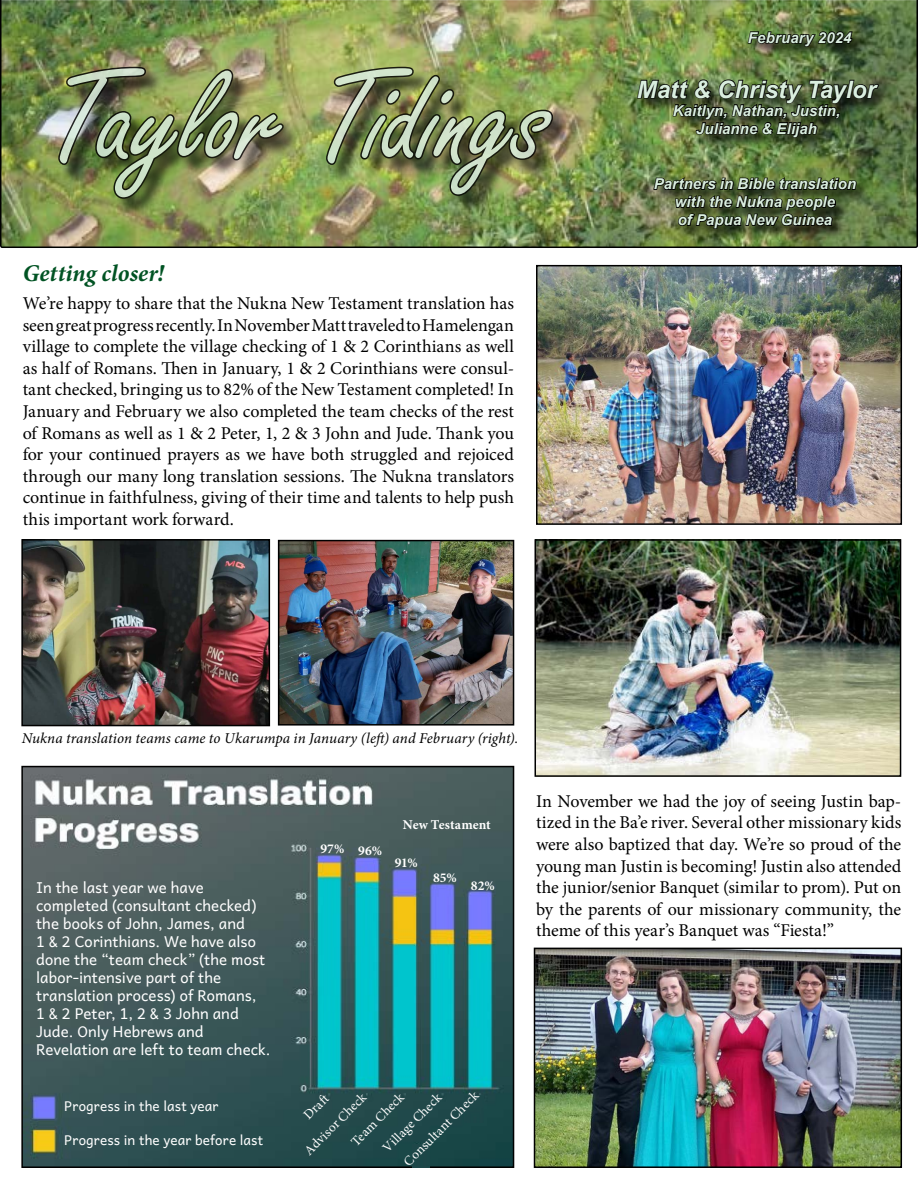
<style>
.page{position:relative;width:918px;height:1188px;background:#fff}
.page>*{position:absolute;margin:0;border:0;box-sizing:border-box;transform-origin:0 0}
.t1{font:138px "Freestyle Script";letter-spacing:-.005em;color:#daeedf}
.t2{font:italic 700 24px "Arial";letter-spacing:-.005em;color:#daeedf}
.t3{font:italic 700 24px "Minion Pro";letter-spacing:.005em;color:#005323}
.t4{font:18px/21.6px "Minion Pro";color:#000;text-align:justify}
.t5{font:15px/18px "Andika";color:#fff}
.t6{font:italic 700 15px/18px "Arial";letter-spacing:.005em;color:#daeedf;text-align:center}
.t7{font:italic 15px "Minion Pro";letter-spacing:.005em;color:#000}
.t8{font:13.5px "Minion Pro";color:#fff}
.t9{font:13.5px "Andika";letter-spacing:.01em;color:#fff}
.t10{font:700 13.5px "Minion Pro";letter-spacing:.01em;color:#fff}
</style>
<div class="page">
<img style="left:24px;top:769px;width:487px;height:396px">
<div style="left:21px;top:766px;width:493px;height:402px;border:2px solid #000"></div>
<img style="left:465px;top:1095px;width:19px;height:27px">
<img style="left:413px;top:1144px;width:17px;height:23px">
<img style="left:281px;top:543px;width:230px;height:180px">
<div style="left:278px;top:540px;width:236px;height:186px;border:2px solid #000"></div>
<img style="left:24px;top:542px;width:243px;height:181px">
<div style="left:21px;top:539px;width:249px;height:187px;border:2px solid #000"></div>
<img style="left:539px;top:268px;width:360px;height:254px">
<div style="left:536px;top:265px;width:366px;height:260px;border:2px solid #000"></div>
<img style="left:538px;top:542px;width:360px;height:232px">
<div style="left:535px;top:539px;width:366px;height:238px;border:2px solid #000"></div>
<img style="left:537px;top:951px;width:362px;height:214px">
<div style="left:534px;top:948px;width:368px;height:220px;border:2px solid #000"></div>
<img style="left:0;top:0;width:918px;height:248px">
<div style="left:653px;top:177px;width:218px;height:66px;background:#000;opacity:.75"></div>
<svg style="left:652px;top:176px;width:205px;height:54px;background:#374124"></svg>
<div style="left:61px;top:69px;width:511px;height:148px;background:#000;opacity:.75"></div>
<img style="left:57px;top:65px;width:228px;height:135px">
<img style="left:325px;top:65px;width:230px;height:132px">
<div style="left:747px;top:31px;width:119px;height:30px;background:#000;opacity:.75"></div>
<svg style="left:747px;top:30px;width:107px;height:20px;background:#313e22"></svg>
<div style="left:637px;top:78px;width:255px;height:74px;background:#000;opacity:.75"></div>
<img style="left:636px;top:70px;width:244px;height:68px">
<h1 class="t1" style="left:50px;top:44px;width:503px">Taylor Tidings</h1>
<h2 class="t3" style="left:23px;top:256px;width:143px">Getting closer!</h2>
<p class="t4" style="left:23px;top:292px;width:493px">We’re happy to share that the Nukna New Testament translation has seen great progress recently. In November Matt traveled to Hamelengan village to complete the village checking of 1 &amp; 2 Corinthians as well as half of Romans. Then in January, 1 &amp; 2 Corinthians were consul&shy;tant checked, bringing us to 82% of the New Testament completed! In January and February we also completed the team checks of the rest of Romans as well as 1 &amp; 2 Peter, 1, 2 &amp; 3 John and Jude. Thank you for your continued prayers as we have both struggled and rejoiced through our many long translation sessions. The Nukna translators continue in faithfulness, giving of their time and talents to help push this important work forward.</p>
<p class="t7" style="left:22px;top:728px;width:498px">Nukna translation teams came to Ukarumpa in January (left) and February (right).</p>
<p class="t6" style="left:748px;top:29px;width:105px">February 2024</p>
<h2 class="t2" style="left:637px;top:73px;width:241px">Matt &amp; Christy Taylor</h2>
<p class="t6" style="left:673px;top:102px;width:169px">Kaitlyn, Nathan, Justin,<br>Julianne &amp; Elijah</p>
<p class="t6" style="left:654px;top:175px;width:204px">Partners in Bible translation with the Nukna people<br>of Papua New Guinea</p>
<p class="t5" style="left:36px;top:879px;width:236px">In the last year we have completed (consultant checked) the books of John, James, and<br>1 &amp; 2 Corinthians. We have also done the “team check” (the most labor-intensive part of the translation process) of Romans,<br>1 &amp; 2 Peter, 1, 2 &amp; 3 John and<br>Jude. Only Hebrews and<br>Revelation are left to team check.</p>
<p class="t9" style="left:64px;top:1099px;width:156px">Progress in the last year</p>
<p class="t9" style="left:64px;top:1132px;width:201px">Progress in the year before last</p>
<p class="t10" style="left:320px;top:839px;width:26px">97%</p>
<p class="t10" style="left:358px;top:841px;width:25px">96%</p>
<p class="t10" style="left:403px;top:815px;width:89px">New Testament</p>
<p class="t10" style="left:395px;top:853px;width:24px">91%</p>
<p class="t10" style="left:433px;top:868px;width:25px">85%</p>
<p class="t10" style="left:471px;top:876px;width:25px">82%</p>
<p class="t8" style="left:400px;top:1157px;width:101px;rotate:-45deg">Consultant Check</p>
<p class="t8" style="left:300px;top:1147px;width:83px;rotate:-45deg">Advisor Check</p>
<p class="t8" style="left:347px;top:1137px;width:70px;rotate:-45deg">Team Check</p>
<p class="t8" style="left:379px;top:1144px;width:79px;rotate:-45deg">Village Check</p>
<p class="t8" style="left:299px;top:1111px;width:27px;rotate:-45deg">Draft</p>
<p class="t4" style="left:536px;top:790px;width:367px">In November we had the joy of seeing Justin bap&shy;tized in the Ba’e river. Several other missionary kids were also baptized that day. We’re so proud of the young man Justin is becoming! Justin also attended the junior/senior Banquet (similar to prom). Put on by the parents of our missionary community, the theme of this year’s Banquet was “Fiesta!”</p>
</div>
